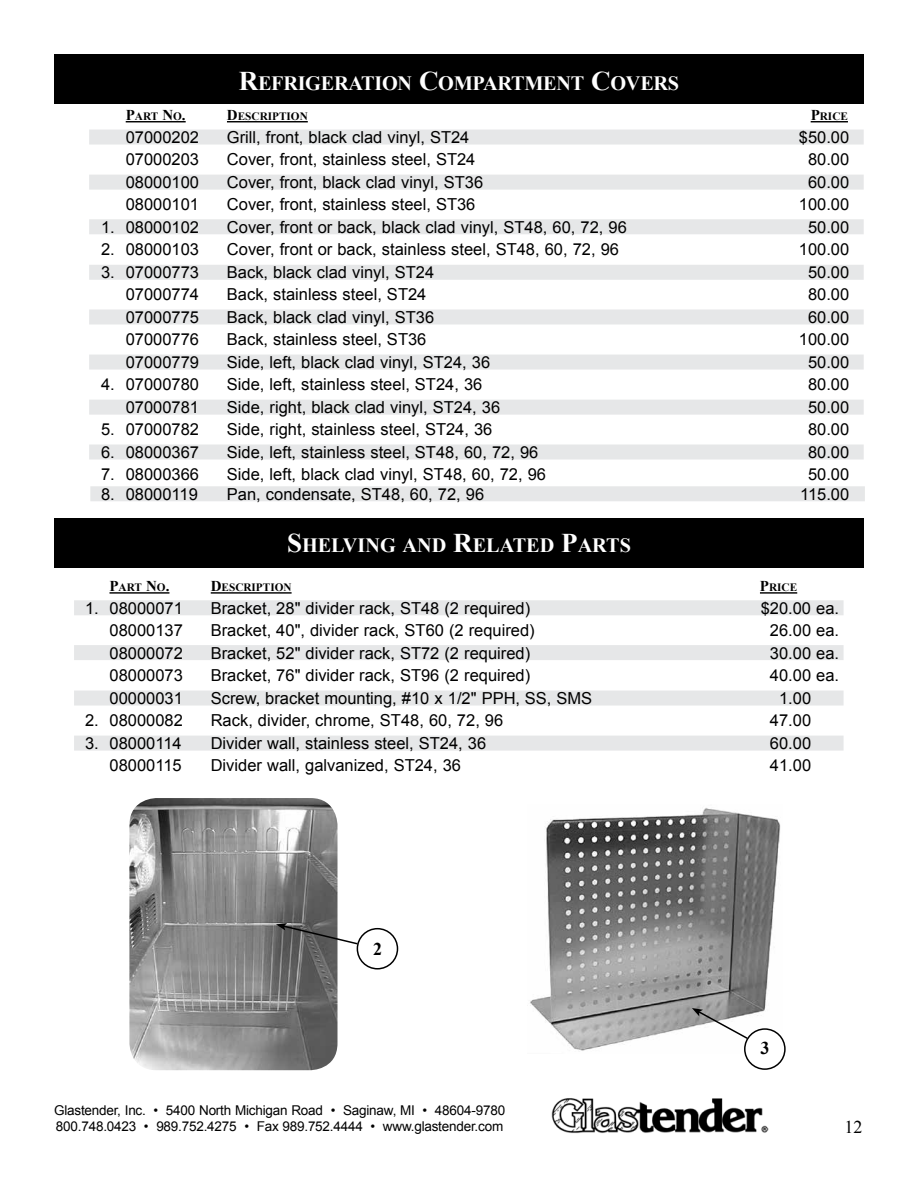
<style>
.page{position:relative;width:918px;height:1188px;background:#fff}
.page>*{position:absolute;margin:0;border:0;box-sizing:border-box;transform-origin:0 0}
.t1{font:700 20.25px "Times New Roman";letter-spacing:-.015em;color:#fff}
.t2{font:18px "Times New Roman";color:#000}
.t3{font:700 18px "Times New Roman";color:#000}
.t4{font:16.5px "Arial";color:#000}
.t5{font:13.5px/16.2px "Arial";letter-spacing:-.015em;color:#000}
.t6{font:700 11.25px "Times New Roman";color:#000}
.s1{font-size:27px}
.s2{font-size:15px}
</style>
<div class="page">
<div style="left:54px;top:54px;width:810px;height:50px;background:#000"></div>
<img style="left:551px;top:1098px;width:218px;height:35px">
<img style="left:129px;top:798px;width:209px;height:272px">
<div style="left:54px;top:518px;width:810px;height:50px;background:#000"></div>
<div style="left:90px;top:486px;width:775px;height:16px;background:#e6e7e8"></div>
<div style="left:89px;top:129px;width:775px;height:16px;background:#e6e7e8"></div>
<div style="left:89px;top:174px;width:775px;height:16px;background:#e6e7e8"></div>
<div style="left:89px;top:219px;width:775px;height:16px;background:#e6e7e8"></div>
<div style="left:89px;top:264px;width:775px;height:16px;background:#e6e7e8"></div>
<div style="left:89px;top:309px;width:775px;height:16px;background:#e6e7e8"></div>
<div style="left:89px;top:354px;width:775px;height:16px;background:#e6e7e8"></div>
<div style="left:89px;top:399px;width:775px;height:16px;background:#e6e7e8"></div>
<div style="left:89px;top:444px;width:775px;height:16px;background:#e6e7e8"></div>
<hr style="left:126px;top:121px;width:60px;height:1px;background:#000">
<hr style="left:227px;top:121px;width:81px;height:1px;background:#000">
<hr style="left:811px;top:121px;width:37px;height:1px;background:#000">
<img style="left:530px;top:808px;width:252px;height:243px">
<svg style="left:357px;top:929px;width:41px;height:40px"></svg>
<div style="left:357px;top:928px;width:41px;height:42px;border:2px solid #000;border-radius:50%"></div>
<div style="left:745px;top:1029px;width:40px;height:40px;background:#fff;border-radius:50%"></div>
<div style="left:744px;top:1028px;width:42px;height:42px;border:2px solid #000;border-radius:50%"></div>
<svg style="left:692px;top:1008px;width:57px;height:32px"></svg>
<div style="left:364px;top:937px;width:27px;height:24px;background:#fff"></div>
<div style="left:74px;top:600px;width:770px;height:16px;background:#e6e7e8"></div>
<div style="left:74px;top:645px;width:770px;height:15px;background:#e6e7e8"></div>
<div style="left:74px;top:690px;width:770px;height:16px;background:#e6e7e8"></div>
<div style="left:74px;top:735px;width:770px;height:16px;background:#e6e7e8"></div>
<hr style="left:110px;top:592px;width:59px;height:2px;background:#000">
<hr style="left:211px;top:592px;width:81px;height:2px;background:#000">
<hr style="left:760px;top:592px;width:37px;height:2px;background:#000">
<svg style="left:276px;top:923px;width:83px;height:23px"></svg>
<p class="t1" style="left:239px;top:69px;width:440px"><span class="s1">R</span>EFRIGERATION <span class="s1">C</span>OMPARTMENT <span class="s1">C</span>OVERS</p>
<p class="t6" style="left:126px;top:109px;width:61px"><span class="s2">P</span>ART <span class="s2">N</span>O<span class="s2">.</span></p>
<p class="t6" style="left:227px;top:109px;width:82px"><span class="s2">D</span>ESCRIPTION</p>
<p class="t6" style="left:811px;top:109px;width:39px"><span class="s2">P</span>RICE</p>
<p class="t4" style="left:126px;top:126px;width:75px">07000202</p>
<p class="t4" style="left:227px;top:126px;width:244px">Grill, front, black clad vinyl, ST24</p>
<p class="t4" style="left:799px;top:126px;width:52px">$50.00</p>
<p class="t4" style="left:126px;top:149px;width:75px">07000203</p>
<p class="t4" style="left:227px;top:149px;width:250px">Cover, front, stainless steel, ST24</p>
<p class="t4" style="left:808px;top:149px;width:43px">80.00</p>
<p class="t4" style="left:126px;top:171px;width:75px">08000100</p>
<p class="t4" style="left:227px;top:171px;width:258px">Cover, front, black clad vinyl, ST36</p>
<p class="t4" style="left:808px;top:171px;width:43px">60.00</p>
<p class="t4" style="left:126px;top:194px;width:75px">08000101</p>
<p class="t4" style="left:227px;top:194px;width:250px">Cover, front, stainless steel, ST36</p>
<p class="t4" style="left:799px;top:194px;width:52px">100.00</p>
<p class="t4" style="left:101px;top:216px;width:99px">1. 08000102</p>
<p class="t4" style="left:227px;top:216px;width:401px">Cover, front or back, black clad vinyl, ST48, 60, 72, 96</p>
<p class="t4" style="left:808px;top:216px;width:43px">50.00</p>
<p class="t4" style="left:101px;top:239px;width:99px">2. 08000103</p>
<p class="t4" style="left:227px;top:239px;width:394px">Cover, front or back, stainless steel, ST48, 60, 72, 96</p>
<p class="t4" style="left:799px;top:239px;width:52px">100.00</p>
<p class="t4" style="left:101px;top:261px;width:99px">3. 07000773</p>
<p class="t4" style="left:227px;top:261px;width:209px">Back, black clad vinyl, ST24</p>
<p class="t4" style="left:808px;top:261px;width:43px">50.00</p>
<p class="t4" style="left:126px;top:284px;width:75px">07000774</p>
<p class="t4" style="left:227px;top:284px;width:201px">Back, stainless steel, ST24</p>
<p class="t4" style="left:808px;top:284px;width:43px">80.00</p>
<p class="t4" style="left:126px;top:306px;width:75px">07000775</p>
<p class="t4" style="left:227px;top:306px;width:209px">Back, black clad vinyl, ST36</p>
<p class="t4" style="left:808px;top:306px;width:43px">60.00</p>
<p class="t4" style="left:126px;top:329px;width:75px">07000776</p>
<p class="t4" style="left:227px;top:329px;width:201px">Back, stainless steel, ST36</p>
<p class="t4" style="left:799px;top:329px;width:52px">100.00</p>
<p class="t4" style="left:126px;top:351px;width:75px">07000779</p>
<p class="t4" style="left:227px;top:351px;width:265px">Side, left, black clad vinyl, ST24, 36</p>
<p class="t4" style="left:808px;top:351px;width:43px">50.00</p>
<p class="t4" style="left:101px;top:374px;width:99px">4. 07000780</p>
<p class="t4" style="left:227px;top:374px;width:257px">Side, left, stainless steel, ST24, 36</p>
<p class="t4" style="left:808px;top:374px;width:43px">80.00</p>
<p class="t4" style="left:126px;top:396px;width:75px">07000781</p>
<p class="t4" style="left:227px;top:396px;width:275px">Side, right, black clad vinyl, ST24, 36</p>
<p class="t4" style="left:808px;top:396px;width:43px">50.00</p>
<p class="t4" style="left:101px;top:419px;width:99px">5. 07000782</p>
<p class="t4" style="left:227px;top:419px;width:267px">Side, right, stainless steel, ST24, 36</p>
<p class="t4" style="left:808px;top:419px;width:43px">80.00</p>
<p class="t4" style="left:101px;top:441px;width:99px">6. 08000367</p>
<p class="t4" style="left:227px;top:441px;width:313px">Side, left, stainless steel, ST48, 60, 72, 96</p>
<p class="t4" style="left:808px;top:441px;width:43px">80.00</p>
<p class="t4" style="left:101px;top:464px;width:99px">7. 08000366</p>
<p class="t4" style="left:227px;top:464px;width:321px">Side, left, black clad vinyl, ST48, 60, 72, 96</p>
<p class="t4" style="left:808px;top:464px;width:43px">50.00</p>
<p class="t4" style="left:101px;top:483px;width:98px">8. 08000119</p>
<p class="t4" style="left:227px;top:483px;width:259px">Pan, condensate, ST48, 60, 72, 96</p>
<p class="t4" style="left:800px;top:483px;width:51px">115.00</p>
<p class="t1" style="left:287px;top:531px;width:332px"><span class="s1">S</span>HELVING AND <span class="s1">R</span>ELATED <span class="s1">P</span>ARTS</p>
<p class="t6" style="left:110px;top:580px;width:61px"><span class="s2">P</span>ART <span class="s2">N</span>O<span class="s2">.</span></p>
<p class="t6" style="left:211px;top:580px;width:82px"><span class="s2">D</span>ESCRIPTION</p>
<p class="t6" style="left:760px;top:580px;width:39px"><span class="s2">P</span>RICE</p>
<p class="t4" style="left:85px;top:597px;width:99px">1. 08000071</p>
<p class="t4" style="left:211px;top:597px;width:321px">Bracket, 28" divider rack, ST48 (2 required)</p>
<p class="t4" style="left:761px;top:597px;width:80px">$20.00 ea.</p>
<p class="t4" style="left:110px;top:620px;width:75px">08000137</p>
<p class="t4" style="left:211px;top:620px;width:326px">Bracket, 40", divider rack, ST60 (2 required)</p>
<p class="t4" style="left:770px;top:620px;width:71px">26.00 ea.</p>
<p class="t4" style="left:110px;top:642px;width:75px">08000072</p>
<p class="t4" style="left:211px;top:642px;width:321px">Bracket, 52" divider rack, ST72 (2 required)</p>
<p class="t4" style="left:770px;top:642px;width:71px">30.00 ea.</p>
<p class="t4" style="left:110px;top:665px;width:75px">08000073</p>
<p class="t4" style="left:211px;top:665px;width:321px">Bracket, 76" divider rack, ST96 (2 required)</p>
<p class="t4" style="left:770px;top:665px;width:71px">40.00 ea.</p>
<p class="t4" style="left:110px;top:687px;width:75px">00000031</p>
<p class="t4" style="left:211px;top:687px;width:383px">Screw, bracket mounting, #10 x 1/2" PPH, SS, SMS</p>
<p class="t4" style="left:779px;top:687px;width:34px">1.00</p>
<p class="t4" style="left:85px;top:710px;width:99px">2. 08000082</p>
<p class="t4" style="left:211px;top:710px;width:294px">Rack, divider, chrome, ST48, 60, 72, 96</p>
<p class="t4" style="left:770px;top:710px;width:43px">47.00</p>
<p class="t4" style="left:85px;top:732px;width:98px">3. 08000114</p>
<p class="t4" style="left:211px;top:732px;width:277px">Divider wall, stainless steel, ST24, 36</p>
<p class="t4" style="left:770px;top:732px;width:43px">60.00</p>
<p class="t4" style="left:110px;top:755px;width:74px">08000115</p>
<p class="t4" style="left:211px;top:755px;width:252px">Divider wall, galvanized, ST24, 36</p>
<p class="t4" style="left:770px;top:755px;width:43px">41.00</p>
<p class="t3" style="left:373px;top:937px;width:10px">2</p>
<p class="t5" style="left:54px;top:1102px;width:453px">Glastender, Inc. • 5400 North Michigan Road • Saginaw, MI • 48604-9780<br>800.748.0423 • 989.752.4275 • Fax 989.752.4444 • www.glastender.com</p>
<p class="t3" style="left:761px;top:1035px;width:10px">3</p>
<p class="t2" style="left:844px;top:1114px;width:19px">12</p>
</div>
